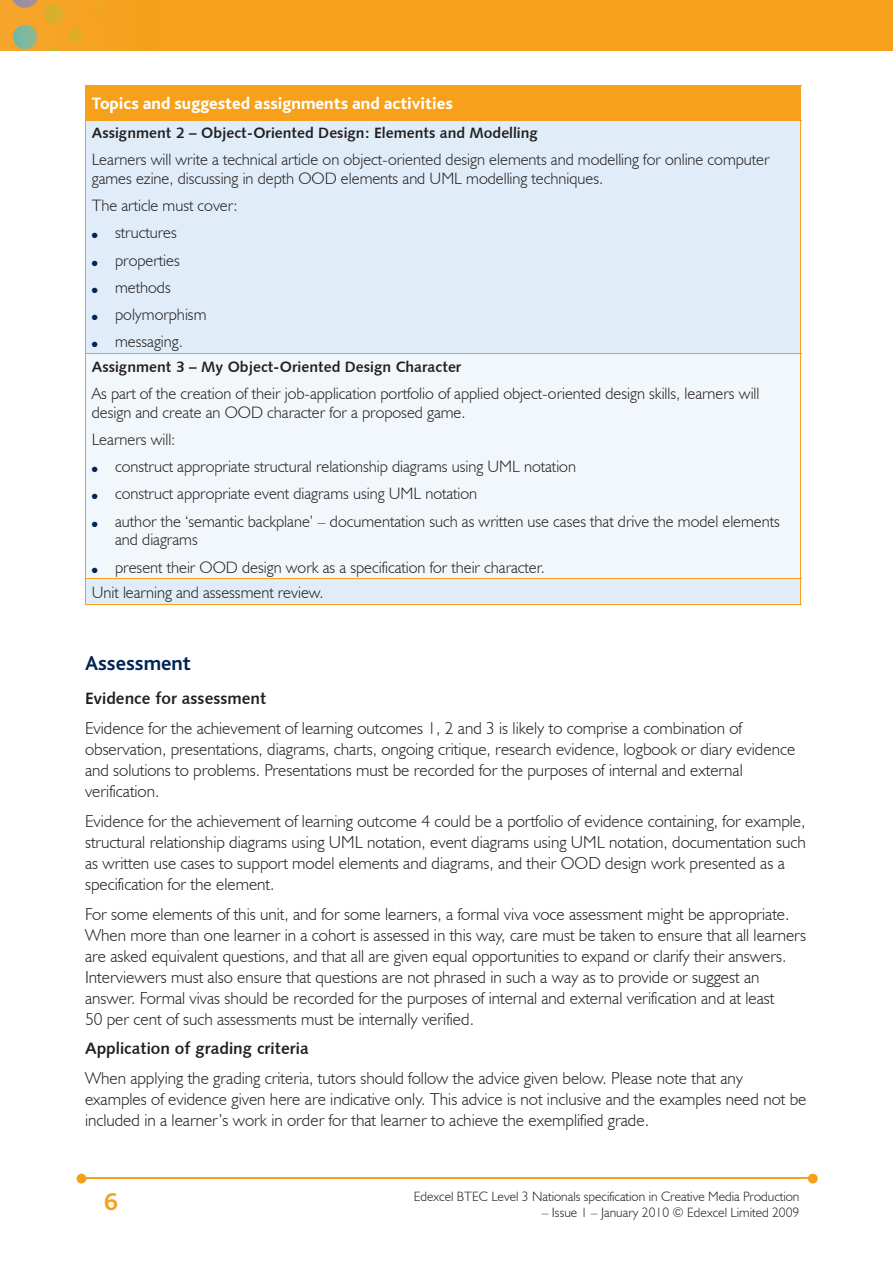
<style>
.page{position:relative;width:893px;height:1263px;background:#fff}
.page>*{position:absolute;margin:0;border:0;box-sizing:border-box;transform-origin:0 0}
.t1{font:700 25.5px "Bliss";color:#f6a01b}
.t2{font:700 21px "Bliss";color:#002556}
.t3{font:300 17.25px/21px "Humanist 521 BT";color:#231f20}
.t4{font:800 17.25px "Bliss";color:#fff}
.t5{font:300 16.5px/27.3px "Humanist 521 BT";color:#231f20}
.t6{font:16.5px "Humanist 531 BT Bold A";color:#231f20}
.t7{font:15px "Humanist 531 BT Bold A";color:#231f20}
.t8{font:300 13.5px "Humanist 521 BT";color:#231f20}
.t9{font:7.5px "Zapf Dingbats";color:#002556}
</style>
<div class="page">
<img style="left:0;top:0;width:893px;height:51px">
<hr style="left:82px;top:1178px;width:728px;height:1px;background:#f6a01b">
<svg style="left:808px;top:1174px;width:10px;height:9px"></svg>
<svg style="left:77px;top:1174px;width:9px;height:9px"></svg>
<div style="left:85px;top:85px;width:716px;height:35px;background:#f6a01b"></div>
<div style="left:86px;top:121px;width:715px;height:483px;background:#e0edf8"></div>
<div style="left:85px;top:354px;width:716px;height:225px;background:#f2f7fb"></div>
<hr style="left:801px;top:86px;width:1px;height:34px;background:#f6a01b">
<hr style="left:85px;top:120px;width:716px;height:1px;background:#f6a01b">
<hr style="left:85px;top:120px;width:1px;height:233px;background:#f6a01b">
<hr style="left:801px;top:120px;width:1px;height:233px;background:#f6a01b">
<hr style="left:85px;top:354px;width:1px;height:225px;background:#f6a01b">
<hr style="left:801px;top:354px;width:1px;height:225px;background:#f6a01b">
<hr style="left:85px;top:353px;width:716px;height:1px;background:#f6a01b">
<hr style="left:85px;top:604px;width:716px;height:1px;background:#f6a01b">
<svg style="left:85px;top:580px;width:1px;height:24px"></svg>
<hr style="left:85px;top:579px;width:716px;height:1px;background:#f6a01b">
<p class="t4" style="left:92px;top:95px;width:363px">Topics and suggested assignments and activities</p>
<p class="t7" style="left:92px;top:123px;width:448px">Assignment 2 – Object-Oriented Design: Elements and Modelling</p>
<p class="t5" style="left:92px;top:150px;width:679px;line-height:18.8px">Learners will write a technical article on object-oriented design elements and modelling for online computer games ezine, discussing in depth OOD elements and UML modelling techniques.</p>
<p class="t5" style="left:115px;top:192px;width:124px;text-indent:-23px">The article must cover: structures properties methods polymorphism messaging.</p>
<p class="t9" style="left:92px;top:232px;width:7px">●</p>
<p class="t9" style="left:92px;top:259px;width:7px">●</p>
<p class="t9" style="left:92px;top:287px;width:7px">●</p>
<p class="t9" style="left:92px;top:314px;width:7px">●</p>
<p class="t9" style="left:92px;top:341px;width:7px">●</p>
<p class="t7" style="left:92px;top:357px;width:371px">Assignment 3 – My Object-Oriented Design Character</p>
<p class="t5" style="left:92px;top:383px;width:669px;line-height:18.8px">As part of the creation of their job-application portfolio of applied object-oriented design skills, learners will design and create an OOD character for a proposed game.</p>
<p class="t5" style="left:115px;top:425px;width:666px;text-indent:-23px">Learners will:<br>construct appropriate structural relationship diagrams using UML notation<br>construct appropriate event diagrams using UML notation<br>author the ‘semantic backplane’ – documentation such as written use cases that drive the model elements</p>
<p class="t5" style="left:115px;top:526px;width:431px">and diagrams<br>present their OOD design work as a specification for their character.</p>
<p class="t9" style="left:92px;top:466px;width:7px">●</p>
<p class="t9" style="left:92px;top:493px;width:7px">●</p>
<p class="t9" style="left:92px;top:520px;width:7px">●</p>
<p class="t9" style="left:92px;top:566px;width:7px">●</p>
<p class="t5" style="left:92px;top:578px;width:233px">Unit learning and assessment review.</p>
<p class="t2" style="left:85px;top:652px;width:108px">Assessment</p>
<p class="t6" style="left:85px;top:688px;width:183px">Evidence for assessment</p>
<p class="t3" style="left:85px;top:718px;width:712px">Evidence for the achievement of learning outcomes 1, 2 and 3 is likely to comprise a combination of observation, presentations, diagrams, charts, ongoing critique, research evidence, logbook or diary evidence and solutions to problems. Presentations must be recorded for the purposes of internal and external verification.</p>
<p class="t3" style="left:85px;top:811px;width:722px">Evidence for the achievement of learning outcome 4 could be a portfolio of evidence containing, for example, structural relationship diagrams using UML notation, event diagrams using UML notation, documentation such as written use cases to support model elements and diagrams, and their OOD design work presented as a specification for the element.</p>
<p class="t3" style="left:85px;top:904px;width:722px">For some elements of this unit, and for some learners, a formal viva voce assessment might be appropriate.<br>When more than one learner in a cohort is assessed in this way, care must be taken to ensure that all learners are asked equivalent questions, and that all are given equal opportunities to expand or clarify their answers.<br>Interviewers must also ensure that questions are not phrased in such a way as to provide or suggest an answer. Formal vivas should be recorded for the purposes of internal and external verification and at least<br>50 per cent of such assessments must be internally verified.</p>
<p class="t6" style="left:85px;top:1038px;width:225px">Application of grading criteria</p>
<p class="t3" style="left:85px;top:1067px;width:723px">When applying the grading criteria, tutors should follow the advice given below. Please note that any examples of evidence given here are indicative only. This advice is not inclusive and the examples need not be included in a learner’s work in order for that learner to achieve the exemplified grade.</p>
<h1 class="t1" style="left:104px;top:1189px;width:15px">6</h1>
<p class="t8" style="left:414px;top:1188px;width:387px">Edexcel BTEC Level 3 Nationals specification in Creative Media Production</p>
<p class="t8" style="left:542px;top:1204px;width:259px">– Issue 1 – January 2010 © Edexcel Limited 2009</p>
</div>
